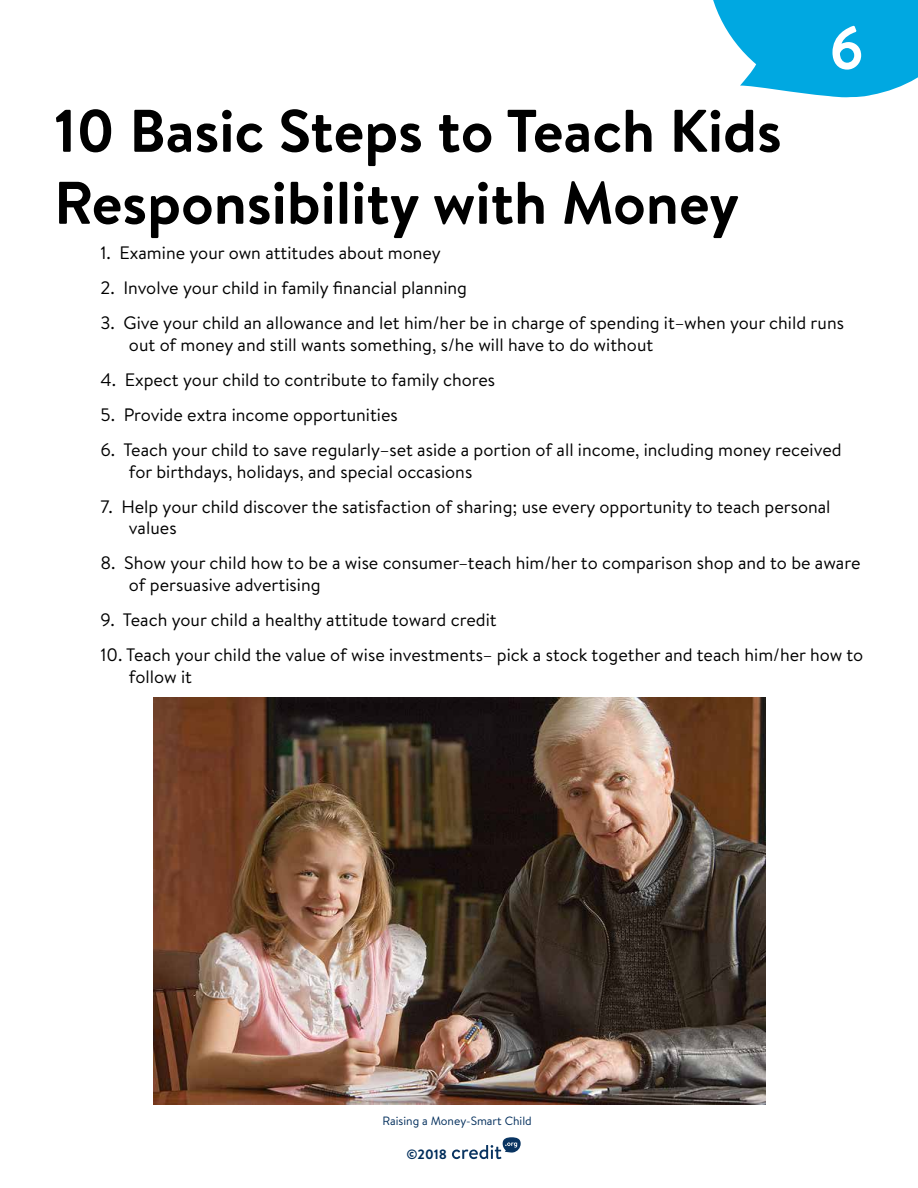
<style>
.page{position:relative;width:918px;height:1188px;background:#fff}
.page>*{position:absolute;margin:0;border:0;box-sizing:border-box;transform-origin:0 0}
.t1{font:700 60px/72px "Brandon Text";color:#000}
.t2{font:700 60px "Brandon Text";color:#fff}
.t3{font:18px/21.6px "Brandon Text";color:#000}
.t4{font:700 13.5px "Brandon Text";color:#002d5b}
.t5{font:12px "Brandon Text";color:#002d5b}
</style>
<div class="page">
<svg style="left:713px;top:0;width:205px;height:97px"></svg>
<svg style="left:452px;top:1137px;width:69px;height:22px"></svg>
<img style="left:153px;top:698px;width:612px;height:406px">
<h1 class="t2" style="left:829px;top:6px;width:36px">6</h1>
<h1 class="t1" style="left:54px;top:94px;width:729px">10 Basic Steps to Teach Kids<br>Responsibility with Money</h1>
<p class="t3" style="left:100px;top:241px;width:342px">1. Examine your own attitudes about money</p>
<p class="t3" style="left:100px;top:276px;width:368px">2. Involve your child in family financial planning</p>
<p class="t3" style="left:129px;top:311px;width:717px;text-indent:-28px">3. Give your child an allowance and let him/her be in charge of spending it–when your child runs out of money and still wants something, s/he will have to do without</p>
<p class="t3" style="left:100px;top:368px;width:396px">4. Expect your child to contribute to family chores</p>
<p class="t3" style="left:100px;top:403px;width:299px">5. Provide extra income opportunities</p>
<p class="t3" style="left:129px;top:438px;width:714px;text-indent:-28px">6. Teach your child to save regularly–set aside a portion of all income, including money received for birthdays, holidays, and special occasions</p>
<p class="t3" style="left:129px;top:495px;width:703px;text-indent:-28px">7. Help your child discover the satisfaction of sharing; use every opportunity to teach personal values</p>
<p class="t3" style="left:129px;top:552px;width:733px;text-indent:-28px">8. Show your child how to be a wise consumer–teach him/her to comparison shop and to be aware of persuasive advertising</p>
<p class="t3" style="left:100px;top:608px;width:398px">9. Teach your child a healthy attitude toward credit</p>
<p class="t3" style="left:129px;top:644px;width:736px;text-indent:-28px">10. Teach your child the value of wise investments– pick a stock together and teach him/her how to follow it</p>
<p class="t5" style="left:383px;top:1112px;width:151px">Raising a Money-Smart Child</p>
<p class="t4" style="left:406px;top:1145px;width:42px">©2018</p>
</div>
